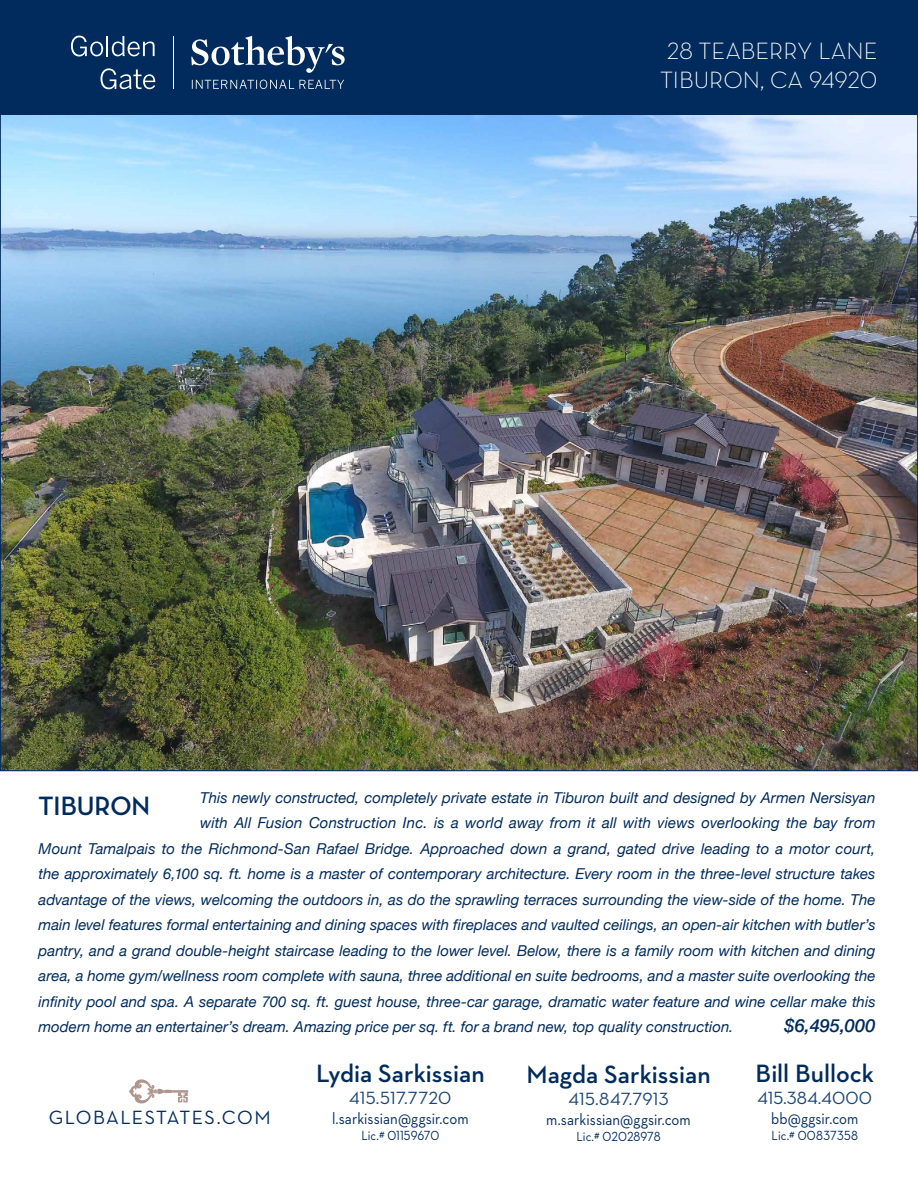
<style>
.page{position:relative;width:918px;height:1188px;background:#fff}
.page>*{position:absolute;margin:0;border:0;box-sizing:border-box;transform-origin:0 0}
.t1{font:700 27px "Neutraface Display";color:#002b5c}
.t2{font:600 25.5px "Neutraface Text";color:#002b5c}
.t3{font:300 24px/28.8px "Neutraface Text";color:#fff}
.t4{font:19.5px "Neutraface Text";letter-spacing:.065em;color:#002b5c}
.t5{font:18px "Neutraface Text";letter-spacing:.01em;color:#1b4472}
.t6{font:italic 500 18px "Helvetica Neue";letter-spacing:.015em;color:#002b5c}
.t7{font:16.5px "Neutraface Text";letter-spacing:.005em;color:#002b5c;scale:.9 1}
.t8{font:italic 15px "Helvetica Neue";color:#002b5c}
.t9{font:13.5px "Neutraface Text";letter-spacing:.005em;color:#002b5c;scale:.9 1}
</style>
<div class="page">
<img style="left:2px;top:115px;width:914px;height:654px">
<div style="left:0;top:0;width:918px;height:115px;background:#002b5c"></div>
<hr style="left:173px;top:36px;width:1px;height:53px;background:#fff">
<svg style="left:191px;top:36px;width:154px;height:37px"></svg>
<svg style="left:192px;top:80px;width:152px;height:9px"></svg>
<svg style="left:71px;top:36px;width:84px;height:20px"></svg>
<svg style="left:101px;top:68px;width:54px;height:21px"></svg>
<svg style="left:129px;top:1079px;width:59px;height:24px"></svg>
<h3 class="t3" style="left:660px;top:36px;width:219px">28 TEABERRY LANE<br>TIBURON, CA 94920</h3>
<p class="t8" style="left:200px;top:787px;width:677px">This newly constructed, completely private estate in Tiburon built and designed by Armen Nersisyan</p>
<p class="t8" style="left:200px;top:812px;width:677px">with All Fusion Construction Inc. is a world away from it all with views overlooking the bay from</p>
<p class="t8" style="left:39px;top:838px;width:838px">Mount Tamalpais to the Richmond-San Rafael Bridge. Approached down a grand, gated drive leading to a motor court,</p>
<p class="t8" style="left:39px;top:863px;width:838px">the approximately 6,100 sq. ft. home is a master of contemporary architecture. Every room in the three-level structure takes</p>
<p class="t8" style="left:39px;top:889px;width:838px">advantage of the views, welcoming the outdoors in, as do the sprawling terraces surrounding the view-side of the home. The</p>
<p class="t8" style="left:39px;top:914px;width:839px">main level features formal entertaining and dining spaces with fireplaces and vaulted ceilings, an open-air kitchen with butler’s</p>
<p class="t8" style="left:39px;top:940px;width:838px">pantry, and a grand double-height staircase leading to the lower level. Below, there is a family room with kitchen and dining</p>
<p class="t8" style="left:39px;top:965px;width:838px">area, a home gym/wellness room complete with sauna, three additional en suite bedrooms, and a master suite overlooking the</p>
<p class="t8" style="left:39px;top:991px;width:839px">infinity pool and spa. A separate 700 sq. ft. guest house, three-car garage, dramatic water feature and wine cellar make this</p>
<p class="t8" style="left:39px;top:1016px;width:696px">modern home an entertainer’s dream. Amazing price per sq. ft. for a brand new, top quality construction.</p>
<p class="t6" style="left:785px;top:1010px;width:93px">$6,495,000</p>
<h1 class="t1" style="left:39px;top:791px;width:113px">TIBURON</h1>
<h3 class="t4" style="left:49px;top:1105px;width:224px">GLOBALESTATES.COM</h3>
<h2 class="t2" style="left:316px;top:1058px;width:170px">Lydia Sarkissian</h2>
<p class="t5" style="left:349px;top:1087px;width:104px">415.517.7720</p>
<p class="t7" style="left:332px;top:1108px;width:153px">l.sarkissian@ggsir.com</p>
<p class="t9" style="left:361px;top:1127px;width:88px">Lic.# 01159670</p>
<h2 class="t2" style="left:526px;top:1059px;width:186px">Magda Sarkissian</h2>
<p class="t5" style="left:568px;top:1088px;width:102px">415.847.7913</p>
<p class="t7" style="left:546px;top:1109px;width:162px">m.sarkissian@ggsir.com</p>
<p class="t9" style="left:576px;top:1128px;width:95px">Lic.# 02028978</p>
<h2 class="t2" style="left:756px;top:1058px;width:120px">Bill Bullock</h2>
<p class="t5" style="left:758px;top:1087px;width:116px">415.384.4000</p>
<p class="t7" style="left:771px;top:1108px;width:98px">bb@ggsir.com</p>
<p class="t9" style="left:772px;top:1127px;width:97px">Lic.# 00837358</p>
</div>
